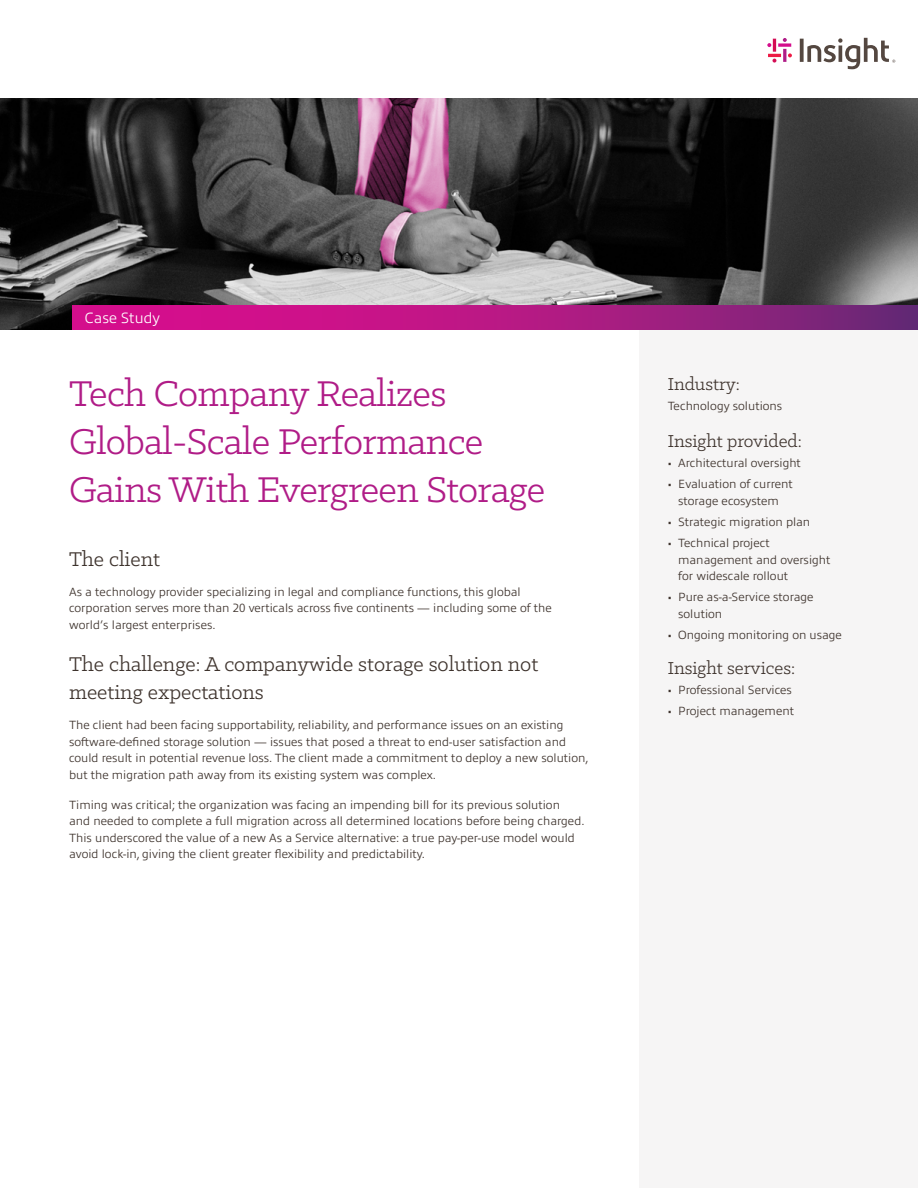
<style>
.page{position:relative;width:918px;height:1188px;background:#fff}
.page>*{position:absolute;margin:0;border:0;box-sizing:border-box;transform-origin:0 0}
.t1{font:40.5px/48px "Klinic Slab";letter-spacing:-.015em;color:#b01c87}
.t2{font:22.5px/28.5px "Klinic Slab";color:#3e332d}
.t3{font:19.5px "Klinic Slab";color:#3e332d}
.t4{font:300 15px "Allumi Pro";color:#fff}
.t5{font:300 12px/16.5px "Allumi Pro";color:#3e332d}
</style>
<div class="page">
<div style="left:639px;top:305px;width:279px;height:883px;background:#f6f5f5"></div>
<img style="left:0;top:98px;width:918px;height:232px">
<svg style="left:72px;top:305px;width:846px;height:25px;background:#af1983"></svg>
<svg style="left:767px;top:38px;width:25px;height:25px"></svg>
<svg style="left:800px;top:38px;width:95px;height:31px"></svg>
<p class="t4" style="left:85px;top:307px;width:77px">Case Study</p>
<h1 class="t1" style="left:69px;top:369px;width:477px">Tech Company Realizes<br>Global-Scale Performance<br>Gains With Evergreen Storage</h1>
<h2 class="t2" style="left:69px;top:544px;width:92px">The client</h2>
<p class="t5" style="left:69px;top:583px;width:484px">As a technology provider specializing in legal and compliance functions, this global corporation serves more than 20 verticals across five continents — including some of the world’s largest enterprises.</p>
<h2 class="t2" style="left:69px;top:649px;width:471px">The challenge: A companywide storage solution not meeting expectations</h2>
<p class="t5" style="left:69px;top:716px;width:521px">The client had been facing supportability, reliability, and performance issues on an existing software-defined storage solution — issues that posed a threat to end-user satisfaction and could result in potential revenue loss. The client made a commitment to deploy a new solution, but the migration path away from its existing system was complex.</p>
<p class="t5" style="left:69px;top:796px;width:517px">Timing was critical; the organization was facing an impending bill for its previous solution<br>and needed to complete a full migration across all determined locations before being charged.<br>This underscored the value of a new As a Service alternative: a true pay-per-use model would avoid lock-in, giving the client greater flexibility and predictability.</p>
<h3 class="t3" style="left:668px;top:372px;width:74px">Industry:</h3>
<p class="t5" style="left:668px;top:397px;width:116px">Technology solutions</p>
<h3 class="t3" style="left:668px;top:429px;width:136px">Insight provided:</h3>
<p class="t5" style="left:668px;top:454px;width:135px">• Architectural oversight</p>
<p class="t5" style="left:668px;top:475px;width:127px;text-align:center">• Evaluation of current storage ecosystem</p>
<p class="t5" style="left:668px;top:513px;width:144px">• Strategic migration plan</p>
<p class="t5" style="left:678px;top:534px;width:154px;text-indent:-10px">• Technical project management and oversight for widescale rollout</p>
<p class="t5" style="left:678px;top:588px;width:137px;text-indent:-10px">• Pure as-a-Service storage solution</p>
<p class="t5" style="left:668px;top:626px;width:176px">• Ongoing monitoring on usage</p>
<h3 class="t3" style="left:668px;top:655px;width:129px">Insight services:</h3>
<p class="t5" style="left:668px;top:680px;width:126px">• Professional Services</p>
<p class="t5" style="left:668px;top:701px;width:128px">• Project management</p>
</div>
